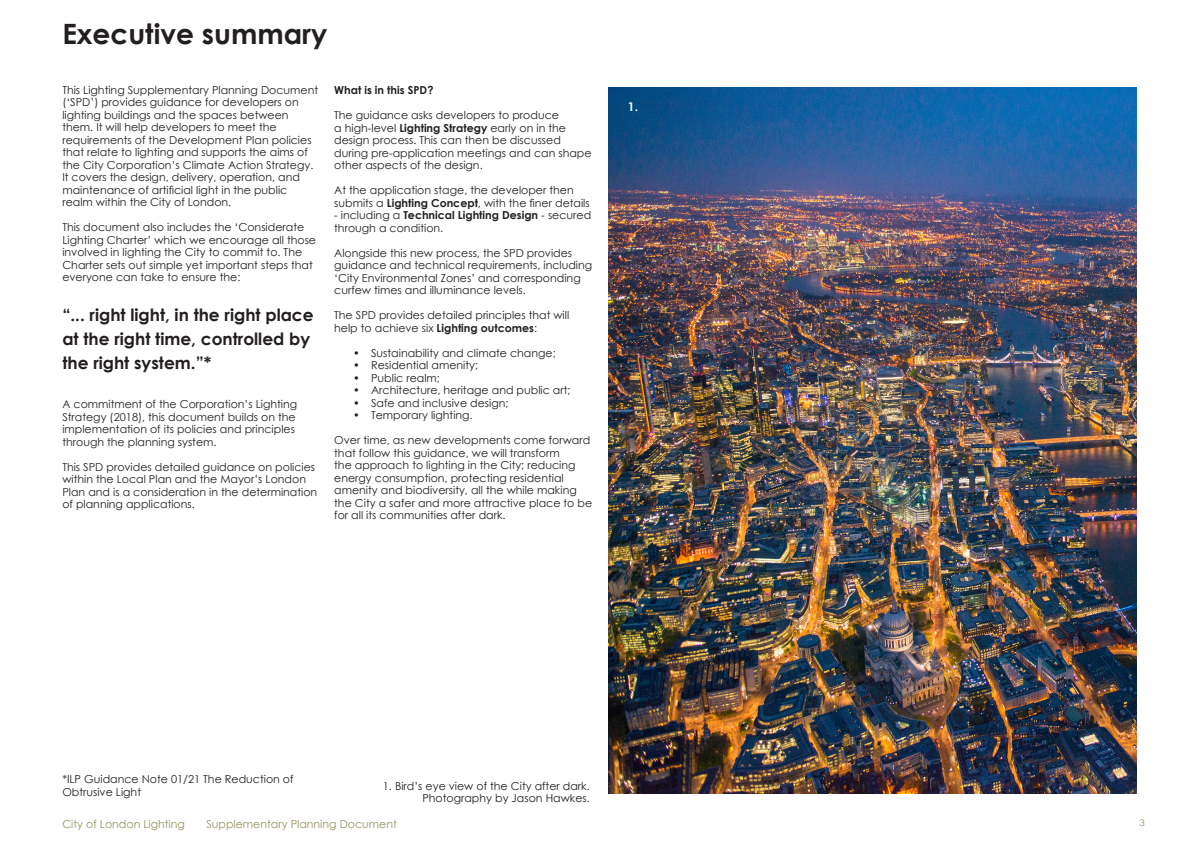
<style>
.page{position:relative;width:1191px;height:842px;background:#fff}
.page>*{position:absolute;margin:0;border:0;box-sizing:border-box;transform-origin:0 0}
.t1{font:700 28px "Century Gothic";color:#231f20}
.t2{font:700 17px/24px "Century Gothic";color:#231f20}
.t3{font:700 12px "Century Gothic";color:#fff}
.t4{font:11px/12.5px "Century Gothic";color:#231f20}
.t5{font:11px "Century Gothic";color:#969162}
.t6{font:700 11px "Century Gothic";color:#231f20}
.t7{font:10px "Acumin Variable Concept";color:#969162}
.s1{font-weight:700}
</style>
<div class="page">
<img style="left:609px;top:87px;width:527px;height:706px">
<p class="t1" style="left:62px;top:12px;width:266px">Executive summary</p>
<p class="t4" style="left:62px;top:83px;width:257px">This Lighting Supplementary Planning Document (‘SPD’) provides guidance for developers on lighting buildings and the spaces between them. It will help developers to meet the requirements of the Development Plan policies that relate to lighting and supports the aims of the City Corporation’s Climate Action Strategy.<br>It covers the design, delivery, operation, and maintenance of artificial light in the public realm within the City of London.</p>
<p class="t4" style="left:62px;top:221px;width:255px">This document also includes the ‘Considerate Lighting Charter’ which we encourage all those involved in lighting the City to commit to. The Charter sets out simple yet important steps that everyone can take to ensure the:</p>
<p class="t2" style="left:62px;top:302px;width:253px">“... right light, in the right place at the right time, controlled by the right system.”*</p>
<p class="t4" style="left:62px;top:398px;width:236px">A commitment of the Corporation’s Lighting Strategy (2018), this document builds on the implementation of its policies and principles through the planning system.</p>
<p class="t4" style="left:62px;top:460px;width:256px">This SPD provides detailed guidance on policies within the Local Plan and the Mayor’s London Plan and is a consideration in the determination of planning applications.</p>
<p class="t6" style="left:334px;top:82px;width:101px">What is in this SPD?</p>
<p class="t4" style="left:334px;top:109px;width:259px">The guidance asks developers to produce<br>a high-level <span class="s1">Lighting Strategy</span> early on in the design process. This can then be discussed during pre-application meetings and can shape other aspects of the design.</p>
<p class="t4" style="left:334px;top:184px;width:257px">At the application stage, the developer then submits a <span class="s1">Lighting Concept</span>, with the finer details</p>
<p class="t4" style="left:334px;top:209px;width:258px">- including a <span class="s1">Technical Lighting Design</span> - secured through a condition.</p>
<p class="t4" style="left:334px;top:247px;width:259px">Alongside this new process, the SPD provides guidance and technical requirements, including ‘City Environmental Zones’ and corresponding curfew times and illuminance levels.</p>
<p class="t4" style="left:334px;top:309px;width:236px">The SPD provides detailed principles that will help to achieve six <span class="s1">Lighting outcomes</span>:</p>
<p class="t4" style="left:353px;top:347px;width:204px">• Sustainability and climate change;</p>
<p class="t4" style="left:353px;top:359px;width:126px">• Residential amenity;</p>
<p class="t4" style="left:353px;top:372px;width:88px">• Public realm;</p>
<p class="t4" style="left:353px;top:384px;width:219px">• Architecture, heritage and public art;</p>
<p class="t4" style="left:353px;top:397px;width:157px">• Safe and inclusive design;</p>
<p class="t4" style="left:353px;top:409px;width:121px">• Temporary lighting.</p>
<p class="t4" style="left:334px;top:434px;width:259px">Over time, as new developments come forward that follow this guidance, we will transform<br>the approach to lighting in the City; reducing energy consumption, protecting residential amenity and biodiversity, all the while making the City a safer and more attractive place to be for all its communities after dark.</p>
<p class="t3" style="left:628px;top:97px;width:12px">1.</p>
<p class="t4" style="left:62px;top:773px;width:233px">*ILP Guidance Note 01/21 The Reduction of<br>Obtrusive Light</p>
<p class="t4" style="left:383px;top:779px;width:208px">1. Bird’s eye view of the City after dark.</p>
<p class="t4" style="left:422px;top:792px;width:169px">Photography by Jason Hawkes.</p>
<p class="t5" style="left:62px;top:816px;width:124px">City of London Lighting</p>
<p class="t5" style="left:206px;top:816px;width:192px">Supplementary Planning Document</p>
<p class="t7" style="left:1139px;top:815px;width:7px">3</p>
</div>
